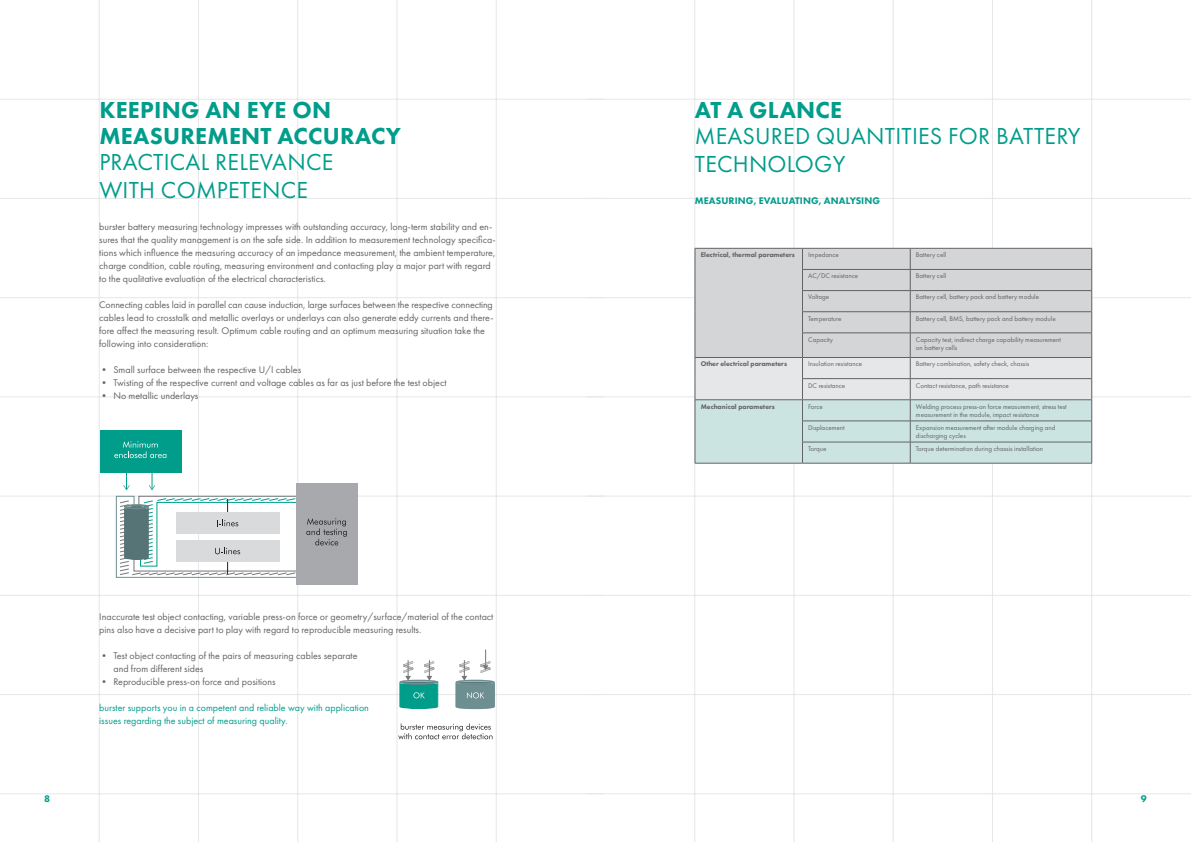
<style>
.page{position:relative;width:1191px;height:842px;background:#fff}
.page>*{position:absolute;margin:0;border:0;box-sizing:border-box;transform-origin:0 0}
.t1{font:24px/28px "Futura PT";letter-spacing:.01em;color:#009d8b}
.t2{font:800 24px/26px "Futura PT";letter-spacing:.01em;color:#009d8b}
.t3{font:10px/13px "Futura PT";color:#636366}
.t4{font:10px/13px "Futura PT";color:#009d8b}
.t5{font:800 10px "Futura PT";letter-spacing:.01em;color:#009d8b}
.t6{font:7px/8px "Futura PT";color:#636366}
.t7{font:800 7px "Futura PT";color:#636366}
</style>
<div class="page">
<hr style="left:0;top:99px;width:604px;height:1px;background:#e6e7e9">
<hr style="left:587px;top:99px;width:604px;height:1px;background:#e6e7e9">
<hr style="left:0;top:595px;width:604px;height:1px;background:#e6e7e9">
<hr style="left:587px;top:595px;width:604px;height:1px;background:#e6e7e9">
<hr style="left:0;top:694px;width:604px;height:1px;background:#e6e7e9">
<hr style="left:587px;top:694px;width:604px;height:1px;background:#e6e7e9">
<hr style="left:0;top:794px;width:604px;height:1px;background:#e6e7e9">
<hr style="left:587px;top:794px;width:604px;height:1px;background:#e6e7e9">
<hr style="left:0;top:496px;width:604px;height:1px;background:#e6e7e9">
<hr style="left:587px;top:496px;width:604px;height:1px;background:#e6e7e9">
<hr style="left:0;top:397px;width:604px;height:1px;background:#e6e7e9">
<hr style="left:587px;top:397px;width:604px;height:1px;background:#e6e7e9">
<hr style="left:0;top:297px;width:604px;height:1px;background:#e6e7e9">
<hr style="left:587px;top:297px;width:604px;height:1px;background:#e6e7e9">
<hr style="left:0;top:198px;width:604px;height:1px;background:#e6e7e9">
<hr style="left:587px;top:198px;width:604px;height:1px;background:#e6e7e9">
<hr style="left:99px;top:0;width:1px;height:842px;background:#e6e7e9">
<hr style="left:694px;top:0;width:1px;height:842px;background:#e6e7e9">
<hr style="left:198px;top:0;width:1px;height:842px;background:#e6e7e9">
<hr style="left:794px;top:0;width:1px;height:842px;background:#e6e7e9">
<hr style="left:297px;top:0;width:1px;height:842px;background:#e6e7e9">
<hr style="left:893px;top:0;width:1px;height:842px;background:#e6e7e9">
<hr style="left:397px;top:0;width:1px;height:842px;background:#e6e7e9">
<hr style="left:992px;top:0;width:1px;height:842px;background:#e6e7e9">
<hr style="left:496px;top:0;width:1px;height:842px;background:#e6e7e9">
<hr style="left:1091px;top:0;width:1px;height:842px;background:#e6e7e9">
<div style="left:296px;top:483px;width:61px;height:102px;background:#a8a9ad"></div>
<div style="left:100px;top:430px;width:81px;height:42px;background:#009d8b"></div>
<svg style="left:116px;top:468px;width:231px;height:110px"></svg>
<svg style="left:114px;top:441px;width:52px;height:17px"></svg>
<svg style="left:396px;top:660px;width:43px;height:49px"></svg>
<svg style="left:455px;top:649px;width:41px;height:60px"></svg>
<svg style="left:398px;top:723px;width:94px;height:16px"></svg>
<hr style="left:694px;top:463px;width:108px;height:1px;background:#636366">
<hr style="left:802px;top:463px;width:108px;height:1px;background:#636366">
<hr style="left:910px;top:463px;width:182px;height:1px;background:#636366">
<hr style="left:694px;top:248px;width:108px;height:1px;background:#636366">
<hr style="left:802px;top:248px;width:108px;height:1px;background:#636366">
<hr style="left:910px;top:248px;width:182px;height:1px;background:#636366">
<svg style="left:693px;top:249px;width:399px;height:214px;background:#d2dada"></svg>
<hr style="left:802px;top:357px;width:108px;height:1px;background:#636366">
<hr style="left:910px;top:357px;width:182px;height:1px;background:#636366">
<h1 class="t2" style="left:99px;top:97px;width:303px">KEEPING AN EYE ON<br>MEASUREMENT ACCURACY</h1>
<h1 class="t1" style="left:99px;top:148px;width:236px">PRACTICAL RELEVANCE<br>WITH COMPETENCE</h1>
<p class="t3" style="left:99px;top:220px;width:398px">burster battery measuring technology impresses with outstanding accuracy, long-term stability and en&shy;sures that the quality management is on the safe side. In addition to measurement technology specifica&shy;tions which influence the measuring accuracy of an impedance measurement, the ambient temperature, charge condition, cable routing, measuring environment and contacting play a major part with regard to the qualitative evaluation of the electrical characteristics.</p>
<p class="t3" style="left:99px;top:298px;width:396px">Connecting cables laid in parallel can cause induction, large surfaces between the respective connecting cables lead to crosstalk and metallic overlays or underlays can also generate eddy currents and there&shy;fore affect the measuring result. Optimum cable routing and an optimum measuring situation take the following into consideration:</p>
<p class="t3" style="left:99px;top:363px;width:203px">• Small surface between the respective U/I cables</p>
<p class="t3" style="left:99px;top:376px;width:349px">• Twisting of the respective current and voltage cables as far as just before the test object</p>
<p class="t3" style="left:99px;top:389px;width:101px">• No metallic underlays</p>
<p class="t3" style="left:99px;top:610px;width:396px">Inaccurate test object contacting, variable press-on force or geometry/surface/material of the contact pins also have a decisive part to play with regard to reproducible measuring results.</p>
<p class="t3" style="left:113px;top:649px;width:246px;text-indent:-14px">• Test object contacting of the pairs of measuring cables separate and from different sides</p>
<p class="t3" style="left:99px;top:675px;width:178px">• Reproducible press-on force and positions</p>
<p class="t4" style="left:99px;top:701px;width:271px">burster supports you in a competent and reliable way with application issues regarding the subject of measuring quality.</p>
<h1 class="t2" style="left:695px;top:97px;width:149px">AT A GLANCE</h1>
<h1 class="t1" style="left:695px;top:122px;width:387px">MEASURED QUANTITIES FOR BATTERY<br>TECHNOLOGY</h1>
<p class="t5" style="left:695px;top:194px;width:187px">MEASURING, EVALUATING, ANALYSING</p>
<p class="t7" style="left:700px;top:250px;width:96px">Electrical, thermal parameters</p>
<p class="t6" style="left:808px;top:251px;width:32px">Impedance</p>
<p class="t6" style="left:916px;top:251px;width:32px">Battery cell</p>
<p class="t6" style="left:808px;top:272px;width:52px">AC/DC resistance</p>
<p class="t6" style="left:916px;top:272px;width:32px">Battery cell</p>
<p class="t6" style="left:808px;top:293px;width:23px">Voltage</p>
<p class="t6" style="left:916px;top:293px;width:125px">Battery cell, battery pack and battery module</p>
<p class="t6" style="left:808px;top:314px;width:35px">Temperature</p>
<p class="t6" style="left:916px;top:314px;width:141px">Battery cell, BMS, battery pack and battery module</p>
<p class="t6" style="left:808px;top:335px;width:27px">Capacity</p>
<p class="t6" style="left:916px;top:335px;width:147px">Capacity test, indirect charge capability measurement on battery cells</p>
<p class="t7" style="left:700px;top:360px;width:88px">Other electrical parameters</p>
<p class="t6" style="left:808px;top:360px;width:55px">Insulation resistance</p>
<p class="t6" style="left:916px;top:360px;width:115px">Battery combination, safety check, chassis</p>
<p class="t6" style="left:808px;top:381px;width:39px">DC resistance</p>
<p class="t6" style="left:916px;top:381px;width:94px">Contact resistance, path resistance</p>
<p class="t7" style="left:700px;top:402px;width:76px">Mechanical parameters</p>
<p class="t6" style="left:808px;top:402px;width:16px">Force</p>
<p class="t6" style="left:916px;top:402px;width:152px">Welding process press-on force measurement, stress test measurement in the module, impact resistance</p>
<p class="t6" style="left:808px;top:423px;width:38px">Displacement</p>
<p class="t6" style="left:916px;top:423px;width:141px">Expansion measurement after module charging and discharging cycles</p>
<p class="t6" style="left:808px;top:445px;width:20px">Torque</p>
<p class="t6" style="left:916px;top:445px;width:129px">Torque determination during chassis installation</p>
<p class="t5" style="left:44px;top:792px;width:7px">8</p>
<p class="t5" style="left:1140px;top:792px;width:7px">9</p>
</div>
